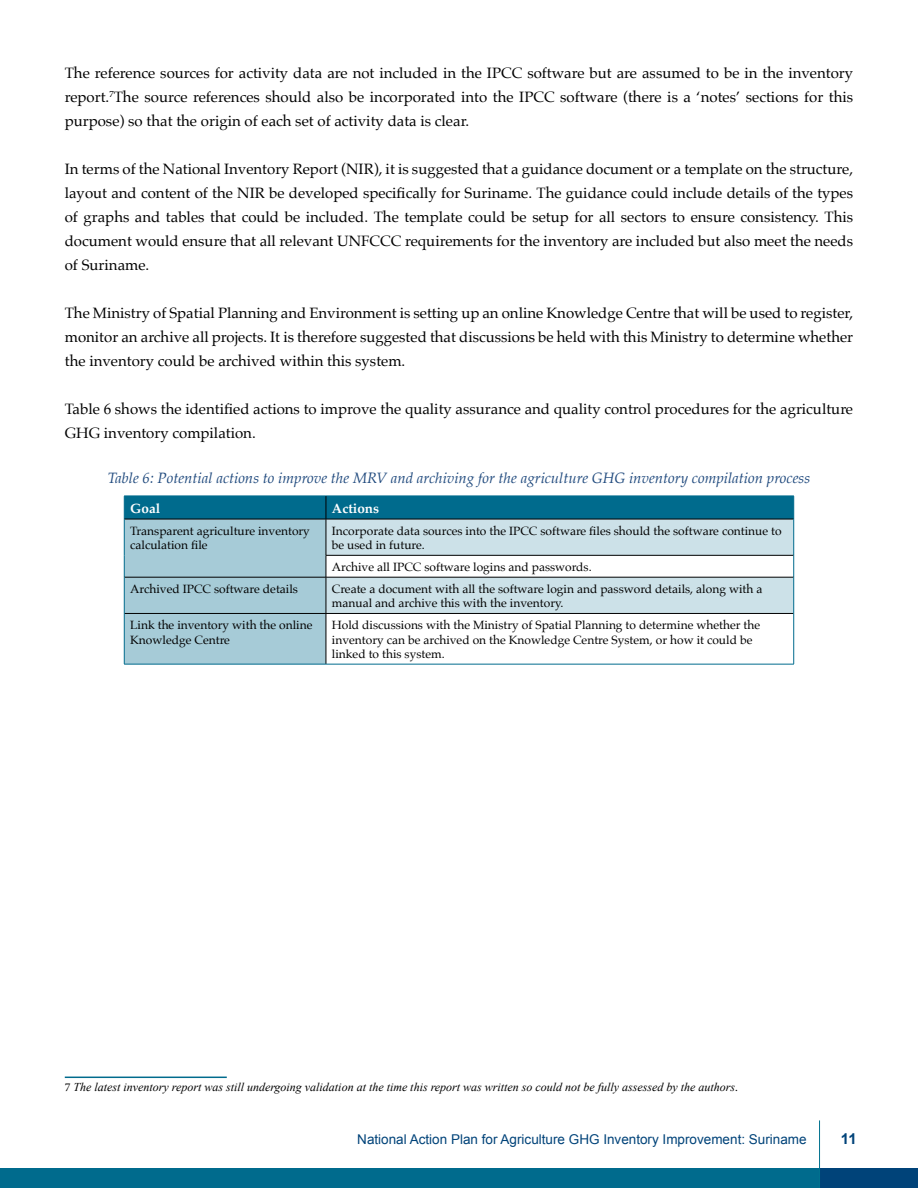
<style>
.page{position:relative;width:918px;height:1188px;background:#fff}
.page>*{position:absolute;margin:0;border:0;box-sizing:border-box;transform-origin:0 0}
.t1{font:15px/24px "Palatino";color:#000;text-align:justify}
.t2{font:italic 15px "Palatino";color:#1f497d}
.t3{font:700 15px "Arial";color:#004379}
.t4{font:13.5px "Arial";color:#004379}
.t5{font:700 13.5px "Palatino";color:#fff}
.t6{font:12px/14.4px "Palatino";color:#000}
.t7{font:italic 12px "Times New Roman";color:#000}
.s1{font-family:"Minion Pro";font-style:normal}
</style>
<div class="page">
<div style="left:0;top:1168px;width:820px;height:20px;background:#006b8d"></div>
<div style="left:821px;top:1168px;width:97px;height:20px;background:#004379"></div>
<hr style="left:819px;top:1120px;width:1px;height:68px;background:#00728f">
<svg style="left:124px;top:496px;width:670px;height:168px"></svg>
<hr style="left:124px;top:577px;width:202px;height:1px;background:#000">
<hr style="left:326px;top:577px;width:468px;height:1px;background:#000">
<hr style="left:326px;top:577px;width:1px;height:36px;background:#000">
<hr style="left:124px;top:613px;width:202px;height:1px;background:#000">
<hr style="left:326px;top:613px;width:468px;height:1px;background:#000">
<hr style="left:326px;top:614px;width:1px;height:50px;background:#000">
<hr style="left:124px;top:577px;width:1px;height:36px;background:#006b8d">
<hr style="left:793px;top:577px;width:1px;height:36px;background:#006b8d">
<hr style="left:124px;top:613px;width:1px;height:51px;background:#006b8d">
<hr style="left:793px;top:613px;width:1px;height:51px;background:#006b8d">
<hr style="left:124px;top:664px;width:202px;height:1px;background:#006b8d">
<hr style="left:326px;top:664px;width:468px;height:1px;background:#006b8d">
<hr style="left:65px;top:1077px;width:162px;height:1px;background:#006b8d">
<p class="t1" style="left:65px;top:61px;width:790px">The reference sources for activity data are not included in the IPCC software but are assumed to be in the inventory report.<sup>7</sup>The source references should also be incorporated into the IPCC software (there is a ‘notes’ sections for this purpose) so that the origin of each set of activity data is clear.</p>
<p class="t1" style="left:65px;top:157px;width:790px">In terms of the National Inventory Report (NIR), it is suggested that a guidance document or a template on the structure, layout and content of the NIR be developed specifically for Suriname. The guidance could include details of the types of graphs and tables that could be included. The template could be setup for all sectors to ensure consistency. This document would ensure that all relevant UNFCCC requirements for the inventory are included but also meet the needs of Suriname.</p>
<p class="t1" style="left:65px;top:301px;width:790px">The Ministry of Spatial Planning and Environment is setting up an online Knowledge Centre that will be used to register, monitor an archive all projects. It is therefore suggested that discussions be held with this Ministry to determine whether the inventory could be archived within this system.</p>
<p class="t1" style="left:65px;top:397px;width:790px">Table 6 shows the identified actions to improve the quality assurance and quality control procedures for the agriculture<br>GHG inventory compilation.</p>
<p class="t2" style="left:108px;top:465px;width:704px">Table 6: Potential actions to improve the MRV and archiving for the agriculture GHG inventory compilation process</p>
<p class="t5" style="left:130px;top:497px;width:31px">Goal</p>
<p class="t5" style="left:332px;top:497px;width:49px">Actions</p>
<p class="t6" style="left:130px;top:524px;width:181px">Transparent agriculture inventory calculation file</p>
<p class="t6" style="left:332px;top:524px;width:451px">Incorporate data sources into the IPCC software files should the software continue to be used in future.</p>
<p class="t6" style="left:332px;top:560px;width:261px">Archive all IPCC software logins and passwords.</p>
<p class="t6" style="left:130px;top:582px;width:169px">Archived IPCC software details</p>
<p class="t6" style="left:332px;top:582px;width:432px">Create a document with all the software login and password details, along with a manual and archive this with the inventory.</p>
<p class="t6" style="left:130px;top:618px;width:184px">Link the inventory with the online<br>Knowledge Centre</p>
<p class="t6" style="left:332px;top:618px;width:430px">Hold discussions with the Ministry of Spatial Planning to determine whether the inventory can be archived on the Knowledge Centre System, or how it could be linked to this system.</p>
<p class="t7" style="left:65px;top:1079px;width:675px"><span class="s1">7</span> The latest inventory report was still undergoing validation at the time this report was written so could not be fully assessed by the authors<span class="s1">.</span></p>
<p class="t4" style="left:357px;top:1130px;width:451px">National Action Plan for Agriculture GHG Inventory Improvement: Suriname</p>
<p class="t3" style="left:841px;top:1129px;width:17px">11</p>
</div>
